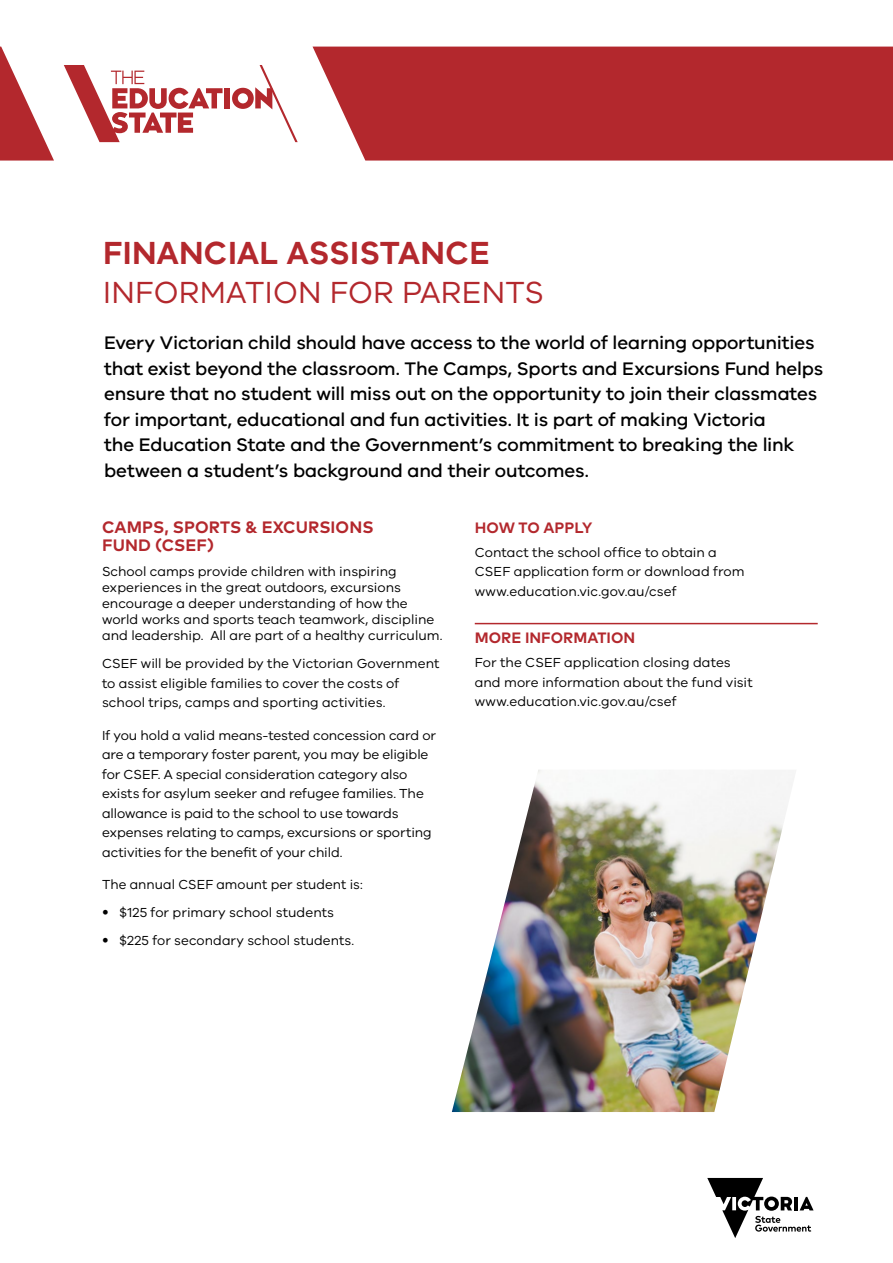
<style>
.page{position:relative;width:893px;height:1263px;background:#fff}
.page>*{position:absolute;margin:0;border:0;box-sizing:border-box;transform-origin:0 0}
.t1{font:600 33px "VIC";letter-spacing:.01em;color:#b3282d}
.t2{font:31.5px "VIC";letter-spacing:.01em;color:#b3282d}
.t3{font:500 18.75px/25.5px "VIC";letter-spacing:-.01em;color:#000}
.t4{font:700 16.5px/18px "Mark OT";letter-spacing:.005em;color:#b3282d}
.t5{font:700 15px "Mark OT";color:#b3282d}
.t6{font:13.5px/19.5px "VIC";color:#000}
.s1{font-family:"Meta Plus"}
</style>
<div class="page">
<svg style="left:707px;top:1178px;width:106px;height:60px"></svg>
<hr style="left:475px;top:623px;width:343px;height:1px;background:#b3282d">
<div style="left:313px;top:47px;width:580px;height:114px;background:#b3282d"></div>
<div style="left:224px;top:88px;width:6px;height:20px;background:#b3282d"></div>
<svg style="left:232px;top:65px;width:66px;height:77px"></svg>
<svg style="left:64px;top:65px;width:159px;height:77px"></svg>
<svg style="left:0;top:47px;width:54px;height:114px"></svg>
<img style="left:452px;top:770px;width:342px;height:342px">
<h1 class="t1" style="left:103px;top:233px;width:388px">FINANCIAL ASSISTANCE</h1>
<h2 class="t2" style="left:103px;top:274px;width:442px">INFORMATION FOR PARENTS</h2>
<p class="t3" style="left:104px;top:330px;width:720px">Every Victorian child should have access to the world of learning opportunities that exist beyond the classroom. The Camps, Sports and Excursions Fund helps ensure that no student will miss out on the opportunity to join their classmates for important, educational and fun activities. It is part of making Victoria<br>the Education State and the Government’s commitment to breaking the link between a student’s background and their outcomes.</p>
<p class="t4" style="left:102px;top:518px;width:273px">CAMPS, SPORTS &amp; EXCURSIONS<br>FUND (CSEF)</p>
<p class="t6" style="left:102px;top:562px;width:342px;line-height:16.2px">School camps provide children with inspiring experiences in the great outdoors, excursions encourage a deeper understanding of how the world works and sports teach teamwork, discipline and leadership. All are part of a healthy curriculum.</p>
<p class="t6" style="left:102px;top:654px;width:339px">CSEF will be provided by the Victorian Government to assist eligible families to cover the costs of school trips, camps and sporting activities.</p>
<p class="t6" style="left:102px;top:725px;width:336px">If you hold a valid means-tested concession card or are a temporary foster parent, you may be eligible for CSEF. A special consideration category also exists for asylum seeker and refugee families. The allowance is paid to the school to use towards expenses relating to camps, excursions or sporting activities for the benefit of your child.</p>
<p class="t6" style="left:102px;top:874px;width:262px">The annual CSEF amount per student is:</p>
<p class="t6" style="left:102px;top:902px;width:234px"><span class="s1">•</span> $125 for primary school students</p>
<p class="t6" style="left:102px;top:930px;width:254px"><span class="s1">•</span> $225 for secondary school students.</p>
<p class="t5" style="left:475px;top:518px;width:119px">HOW TO APPLY</p>
<p class="t6" style="left:475px;top:542px;width:271px">Contact the school office to obtain a<br>CSEF application form or download from www.education.vic.gov.au/csef</p>
<p class="t5" style="left:475px;top:628px;width:162px">MORE INFORMATION</p>
<p class="t6" style="left:475px;top:652px;width:279px">For the CSEF application closing dates and more information about the fund visit www.education.vic.gov.au/csef</p>
</div>
